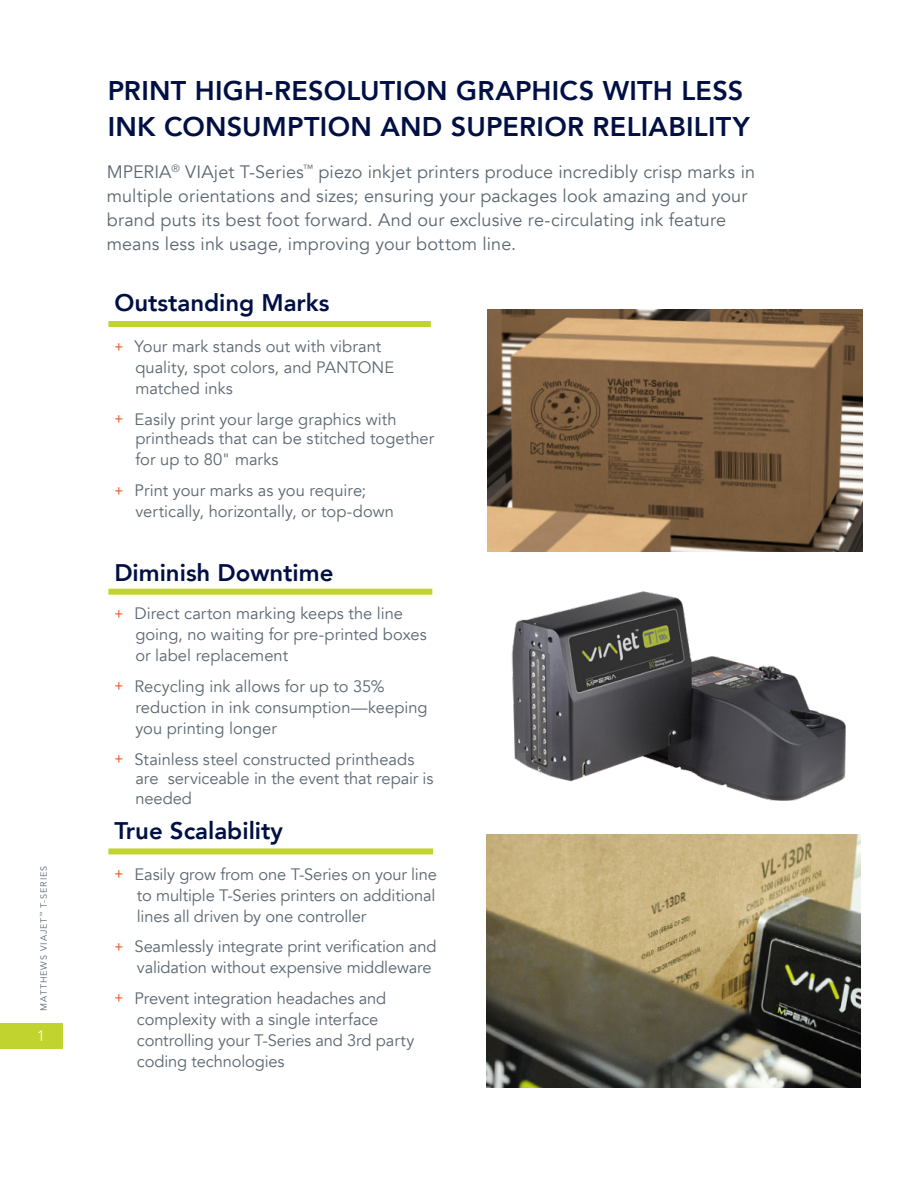
<style>
.page{position:relative;width:918px;height:1188px;background:#fff}
.page>*{position:absolute;margin:0;border:0;box-sizing:border-box;transform-origin:0 0}
.t1{font:800 27px/36px "Avenir";letter-spacing:.01em;color:#001044}
.t2{font:800 24px "Avenir";color:#001044}
.t3{font:18px/24px "Avenir";letter-spacing:.005em;color:#5b6771}
.t4{font:16.5px/21px "Avenir";color:#5b6771}
.t5{font:300 15px "Avenir";color:#fff}
.t6{font:9px "Avenir";letter-spacing:.1em;color:#5b6771}
.s1{font-weight:500;font-size:13.5px;color:#f05622}
</style>
<div class="page">
<div style="left:108px;top:321px;width:323px;height:6px;background:#c1d32f"></div>
<div style="left:108px;top:848px;width:325px;height:6px;background:#c1d32f"></div>
<div style="left:108px;top:589px;width:324px;height:6px;background:#c1d32f"></div>
<img style="left:488px;top:309px;width:374px;height:243px">
<img style="left:486px;top:835px;width:375px;height:253px">
<img style="left:511px;top:591px;width:335px;height:210px">
<div style="left:0;top:1023px;width:62px;height:25px;background:#c1d32f"></div>
<p class="t6" style="left:38px;top:1011px;width:147px;rotate:-90deg">MATTHEWS VIAJET<sup>™</sup> T-SERIES</p>
<p class="t5" style="left:37px;top:1027px;width:9px">1</p>
<h1 class="t1" style="left:108px;top:73px;width:643px">PRINT HIGH-RESOLUTION GRAPHICS WITH LESS<br>INK CONSUMPTION AND SUPERIOR RELIABILITY</h1>
<p class="t3" style="left:107px;top:160px;width:650px">MPERIA<sup>®</sup> VIAjet T-Series<sup>™</sup> piezo inkjet printers produce incredibly crisp marks in multiple orientations and sizes; ensuring your packages look amazing and your brand puts its best foot forward. And our exclusive re-circulating ink feature means less ink usage, improving your bottom line.</p>
<h2 class="t2" style="left:114px;top:284px;width:217px">Outstanding Marks</h2>
<p class="t4" style="left:135px;top:336px;width:260px;text-indent:-21px"><span class="s1">+</span> Your mark stands out with vibrant quality, spot colors, and PANTONE matched inks</p>
<p class="t4" style="left:135px;top:409px;width:300px;line-height:20.4px;text-indent:-21px"><span class="s1">+</span> Easily print your large graphics with printheads that can be stitched together for up to 80" marks</p>
<p class="t4" style="left:135px;top:480px;width:260px;text-indent:-21px"><span class="s1">+</span> Print your marks as you require; vertically, horizontally, or top-down</p>
<h2 class="t2" style="left:114px;top:554px;width:221px">Diminish Downtime</h2>
<p class="t4" style="left:135px;top:603px;width:293px;text-indent:-21px"><span class="s1">+</span> Direct carton marking keeps the line going, no waiting for pre-printed boxes or label replacement</p>
<p class="t4" style="left:135px;top:676px;width:294px;text-indent:-21px"><span class="s1">+</span> Recycling ink allows for up to 35% reduction in ink consumption—keeping you printing longer</p>
<p class="t4" style="left:135px;top:749px;width:300px;line-height:19.8px;text-indent:-21px"><span class="s1">+</span> Stainless steel constructed printheads are serviceable in the event that repair is needed</p>
<h2 class="t2" style="left:114px;top:812px;width:170px">True Scalability</h2>
<p class="t4" style="left:137px;top:864px;width:301px;text-align:justify;text-indent:-22px"><span class="s1">+</span> Easily grow from one T-Series on your line to multiple T-Series printers on additional lines all driven by one controller</p>
<p class="t4" style="left:114px;top:936px;width:324px;text-align:right"><span class="s1">+</span> Seamlessly integrate print verification and validation without expensive middleware</p>
<p class="t4" style="left:137px;top:988px;width:279px;text-indent:-22px"><span class="s1">+</span> Prevent integration headaches and complexity with a single interface controlling your T-Series and 3rd party coding technologies</p>
</div>
